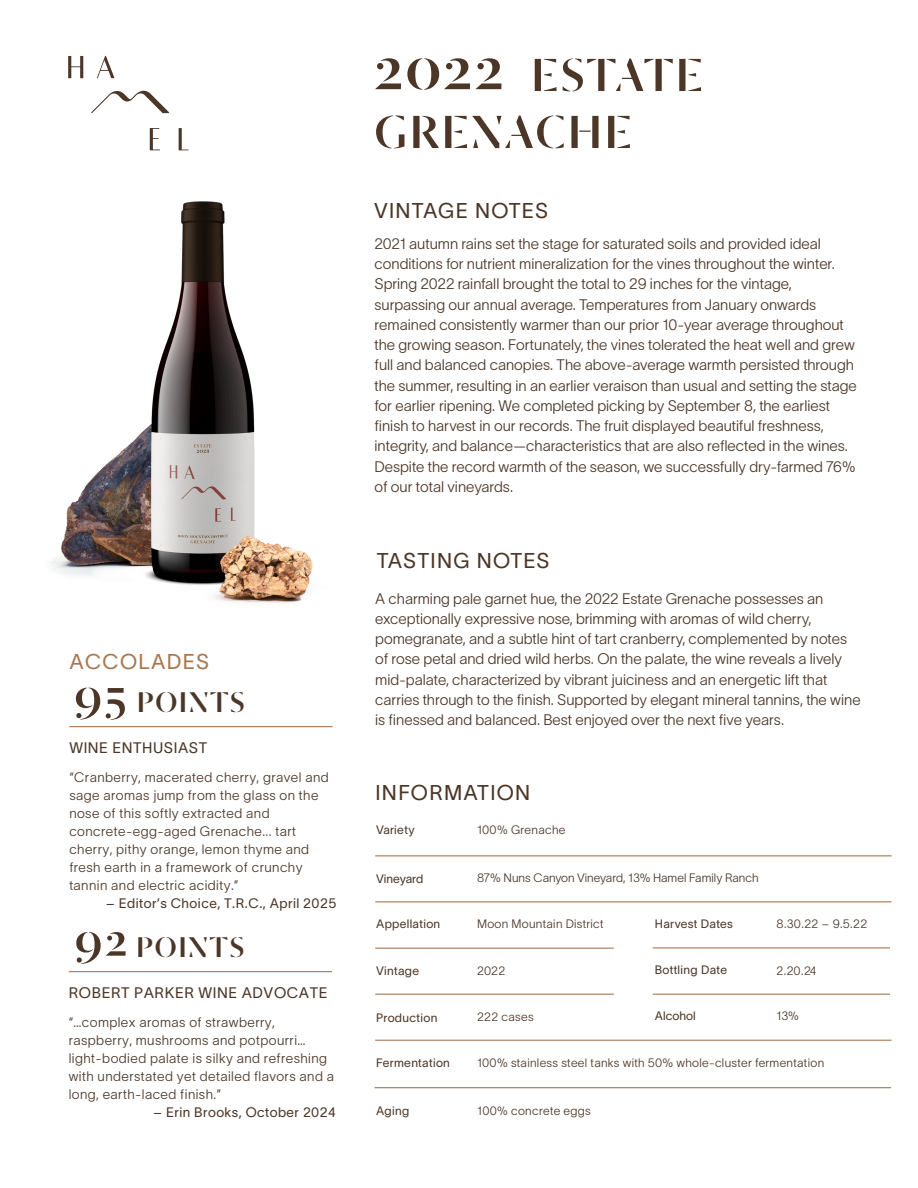
<style>
.page{position:relative;width:918px;height:1188px;background:#fff}
.page>*{position:absolute;margin:0;border:0;box-sizing:border-box;transform-origin:0 0}
.t1{font:70.5px "Dala Moa Regular No 2";color:#4b3627}
.t2{font:54px "Dala Moa Regular No 2";color:#4b3627}
.t3{font:51px "Dala Moa Regular No 2";letter-spacing:.055em;color:#4b3627}
.t4{font:31.35px "Dala Moa Regular No 2";letter-spacing:.06em;color:#4b3627}
.t5{font:21px "TWK Lausanne 300";letter-spacing:.06em;color:#4b3627}
.t6{font:21px "TWK Lausanne 300";letter-spacing:.06em;color:#a8774f}
.t7{font:15px/20.2px "TWK Lausanne 200";color:#4b3627}
.t8{font:15px "TWK Lausanne 300";letter-spacing:.04em;color:#4b3627}
.t9{font:13.5px/18px "TWK Lausanne 200";letter-spacing:.03em;color:#4b3627}
.t10{font:13.5px "TWK Lausanne 300";letter-spacing:.03em;color:#4b3627}
.t11{font:12px "TWK Lausanne 200";letter-spacing:.025em;color:#4b3627}
.t12{font:12px "TWK Lausanne 300";letter-spacing:.025em;color:#4b3627}
.t13{font:12px "TWK Lausanne 200";color:#4b3627}
.t14{font:12px "TWK Lausanne 300";letter-spacing:-.01em;color:#4b3627}
.t15{font:12px "TWK Lausanne 300";color:#4b3627}
</style>
<div class="page">
<img style="left:51px;top:201px;width:262px;height:402px">
<svg style="left:68px;top:56px;width:121px;height:94px"></svg>
<hr style="left:375px;top:855px;width:517px;height:1px;background:#a8774f">
<hr style="left:375px;top:1040px;width:517px;height:1px;background:#a8774f">
<hr style="left:375px;top:901px;width:517px;height:1px;background:#a8774f">
<hr style="left:375px;top:948px;width:239px;height:1px;background:#a8774f">
<hr style="left:653px;top:947px;width:237px;height:1px;background:#a8774f">
<hr style="left:375px;top:994px;width:239px;height:1px;background:#a8774f">
<hr style="left:653px;top:994px;width:237px;height:1px;background:#a8774f">
<hr style="left:375px;top:1087px;width:516px;height:1px;background:#a8774f">
<hr style="left:69px;top:726px;width:264px;height:1px;background:#a8774f">
<hr style="left:69px;top:971px;width:263px;height:1px;background:#a8774f">
<h4 class="t6" style="left:69px;top:649px;width:141px">ACCOLADES</h4>
<p class="t2" style="left:75px;top:667px;width:53px">95</p>
<h3 class="t4" style="left:137px;top:686px;width:110px">POINTS</h3>
<h5 class="t8" style="left:69px;top:739px;width:139px">WINE ENTHUSIAST</h5>
<h6 class="t9" style="left:69px;top:768px;width:261px">“Cranberry, macerated cherry, gravel and sage aromas jump from the glass on the nose of this softly extracted and concrete-egg-aged Grenache... tart cherry, pithy orange, lemon thyme and fresh earth in a framework of crunchy tannin and electric acidity.”</h6>
<h6 class="t10" style="left:106px;top:896px;width:232px">– Editor’s Choice, T.R.C., April 2025</h6>
<p class="t2" style="left:75px;top:911px;width:54px">92</p>
<h3 class="t4" style="left:137px;top:931px;width:110px">POINTS</h3>
<h5 class="t8" style="left:69px;top:984px;width:260px">ROBERT PARKER WINE ADVOCATE</h5>
<h6 class="t9" style="left:69px;top:1013px;width:267px">“…complex aromas of strawberry, raspberry, mushrooms and potpourri… light-bodied palate is silky and refreshing with understated yet detailed flavors and a long, earth-laced finish.”</h6>
<h6 class="t10" style="left:153px;top:1105px;width:184px">– Erin Brooks, October 2024</h6>
<p class="t1" style="left:375px;top:31px;width:130px">2022</p>
<p class="t3" style="left:531px;top:49px;width:172px">ESTATE</p>
<h2 class="t3" style="left:375px;top:106px;width:258px">GRENACHE</h2>
<h4 class="t5" style="left:374px;top:199px;width:175px">VINTAGE NOTES</h4>
<p class="t7" style="left:375px;top:233px;width:482px">2021 autumn rains set the stage for saturated soils and provided ideal conditions for nutrient mineralization for the vines throughout the winter.<br>Spring 2022 rainfall brought the total to 29 inches for the vintage, surpassing our annual average. Temperatures from January onwards remained consistently warmer than our prior 10-year average throughout the growing season. Fortunately, the vines tolerated the heat well and grew full and balanced canopies. The above-average warmth persisted through</p>
<p class="t7" style="left:375px;top:375px;width:484px">the summer, resulting in an earlier veraison than usual and setting the stage for earlier ripening. We completed picking by September 8, the earliest finish to harvest in our records. The fruit displayed beautiful freshness, integrity, and balance—characteristics that are also reflected in the wines.<br>Despite the record warmth of the season, we successfully dry-farmed 76% of our total vineyards.</p>
<h4 class="t5" style="left:377px;top:549px;width:174px">TASTING NOTES</h4>
<p class="t7" style="left:375px;top:588px;width:474px">A charming pale garnet hue, the 2022 Estate Grenache possesses an exceptionally expressive nose, brimming with aromas of wild cherry, pomegranate, and a subtle hint of tart cranberry, complemented by notes</p>
<p class="t7" style="left:375px;top:649px;width:487px">of rose petal and dried wild herbs. On the palate, the wine reveals a lively mid-palate, characterized by vibrant juiciness and an energetic lift that carries through to the finish. Supported by elegant mineral tannins, the wine is finessed and balanced. Best enjoyed over the next five years.</p>
<h4 class="t5" style="left:376px;top:781px;width:156px">INFORMATION</h4>
<p class="t11" style="left:477px;top:823px;width:90px">100% Grenache</p>
<p class="t13" style="left:477px;top:871px;width:283px">87% Nuns Canyon Vineyard, 13% Hamel Family Ranch</p>
<p class="t12" style="left:376px;top:824px;width:40px">Variety</p>
<p class="t14" style="left:376px;top:872px;width:49px">Vineyard</p>
<p class="t12" style="left:376px;top:917px;width:66px">Appellation</p>
<p class="t11" style="left:477px;top:917px;width:128px">Moon Mountain District</p>
<p class="t12" style="left:655px;top:917px;width:80px">Harvest Dates</p>
<p class="t12" style="left:376px;top:964px;width:44px">Vintage</p>
<p class="t12" style="left:655px;top:963px;width:74px">Bottling Date</p>
<p class="t12" style="left:376px;top:1011px;width:63px">Production</p>
<p class="t15" style="left:655px;top:1009px;width:42px">Alcohol</p>
<p class="t11" style="left:477px;top:1056px;width:349px">100% stainless steel tanks with 50% whole-cluster fermentation</p>
<p class="t12" style="left:376px;top:1104px;width:35px">Aging</p>
<p class="t11" style="left:477px;top:1104px;width:115px">100% concrete eggs</p>
<p class="t11" style="left:776px;top:917px;width:92px">8.30.22 – 9.5.22</p>
<p class="t11" style="left:477px;top:964px;width:30px">2022</p>
<p class="t11" style="left:776px;top:964px;width:42px">2.20.24</p>
<p class="t11" style="left:477px;top:1010px;width:58px">222 cases</p>
<p class="t11" style="left:776px;top:1009px;width:24px">13%</p>
<p class="t12" style="left:376px;top:1056px;width:75px">Fermentation</p>
</div>
